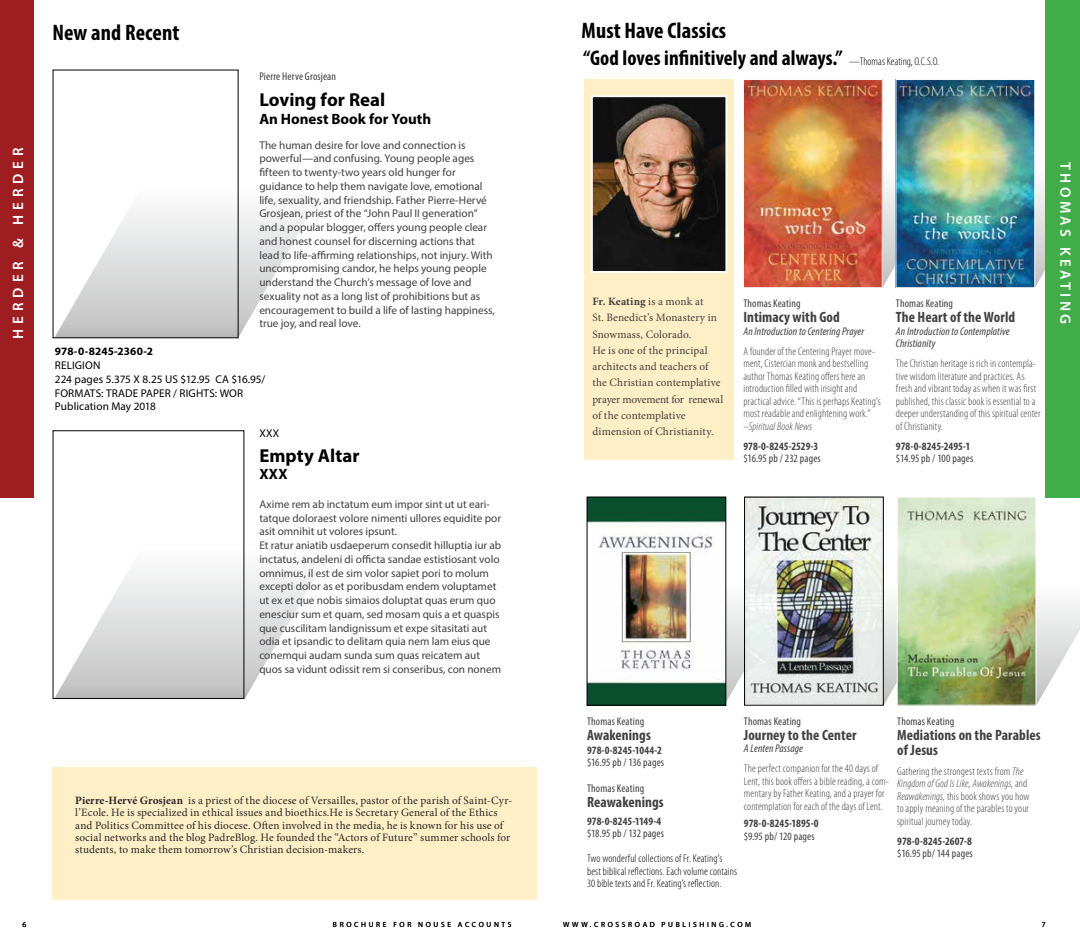
<style>
.page{position:relative;width:1080px;height:945px;background:#fff}
.page>*{position:absolute;margin:0;border:0;box-sizing:border-box;transform-origin:0 0}
.t1{font:700 condensed 22.5px "Myriad Pro";letter-spacing:.005em;color:#000}
.t2{font:700 condensed 21.25px "Myriad Pro";letter-spacing:.005em;color:#000}
.t3{font:700 18.75px "Myriad Pro";color:#000}
.t4{font:700 condensed 15px/15px "Myriad Pro";letter-spacing:.005em;color:#414042}
.t5{font:700 15px "Myriad Pro";color:#000}
.t6{font:600 15px "Myriad Pro";letter-spacing:.335em;color:#fff}
.t7{font:600 15px "Myriad Pro";letter-spacing:.23em;color:#fff}
.t8{font:11.25px/13.8px "Myriad Pro";color:#414042}
.t9{font:300 condensed 11.25px/12.5px "Myriad Pro";letter-spacing:.01em;color:#414042}
.t10{font:11.25px/12.5px "Minion Pro";letter-spacing:.01em;color:#292829}
.t11{font:condensed 11.25px "Myriad Pro";letter-spacing:.01em;color:#414042}
.t12{font:11.25px/16.2px "Minion Pro";letter-spacing:.005em;color:#414042}
.t13{font:300 condensed 11.25px/12.5px "Myriad Pro";letter-spacing:.01em;color:#000}
.t14{font:700 condensed 11.25px "Myriad Pro";color:#414042}
.t15{font:11.25px/13.8px "Myriad Pro";letter-spacing:.01em;color:#000}
.t16{font:italic condensed 11.25px/12.5px "Myriad Pro";letter-spacing:.01em;color:#414042}
.t17{font:700 11.25px "Myriad Pro";letter-spacing:.005em;color:#000}
.t18{font:7.5px "Myriad Pro";letter-spacing:.355em;color:#000}
.s1{font-weight:300;font-size:11.25px}
.s2{font-weight:700}
.s3{font-style:italic}
</style>
<div class="page">
<svg style="left:55px;top:188px;width:257px;height:150px"></svg>
<svg style="left:55px;top:549px;width:263px;height:149px"></svg>
<div style="left:0;top:0;width:34px;height:498px;background:#9e1d20"></div>
<div style="left:53px;top:767px;width:484px;height:133px;background:#ffefc6"></div>
<div style="left:1046px;top:0;width:34px;height:498px;background:#41ad49"></div>
<div style="left:585px;top:79px;width:149px;height:380px;background:#ffefc6"></div>
<svg style="left:882px;top:167px;width:164px;height:120px"></svg>
<svg style="left:586px;top:585px;width:494px;height:120px"></svg>
<img style="left:589px;top:499px;width:135px;height:204px">
<div style="left:587px;top:497px;width:139px;height:208px;border:1px solid #000"></div>
<img style="left:746px;top:499px;width:135px;height:204px">
<div style="left:744px;top:497px;width:139px;height:208px;border:1px solid #000"></div>
<img style="left:899px;top:499px;width:135px;height:204px">
<div style="left:897px;top:497px;width:139px;height:208px;border:1px solid #fff"></div>
<img style="left:594px;top:98px;width:130px;height:172px">
<div style="left:591px;top:95px;width:136px;height:178px;border:2px solid #fff"></div>
<img style="left:745px;top:81px;width:135px;height:205px">
<div style="left:743px;top:79px;width:139px;height:209px;border:1px solid #fff"></div>
<img style="left:898px;top:81px;width:135px;height:205px">
<div style="left:896px;top:79px;width:139px;height:209px;border:1px solid #fff"></div>
<h3 class="t6" style="left:9px;top:339px;width:193px;rotate:-90deg">HERDER &amp; HERDER</h3>
<h1 class="t1" style="left:53px;top:18px;width:129px">New and Recent</h1>
<p class="t11" style="left:259px;top:70px;width:78px">Pierre Herve Grosjean</p>
<h3 class="t3" style="left:259px;top:87px;width:127px">Loving for Real</h3>
<h3 class="t5" style="left:259px;top:109px;width:173px">An Honest Book for Youth</h3>
<p class="t8" style="left:259px;top:138px;width:237px">The human desire for love and connection is powerful—and confusing. Young people ages fifteen to twenty-two years old hunger for guidance to help them navigate love, emotional life, sexuality, and friendship. Father Pierre-Hervé Grosjean, priest of the “John Paul II generation” and a popular blogger, offers young people clear and honest counsel for discerning actions that lead to life-affirming relationships, not injury. With uncompromising candor, he helps young people understand the Church’s message of love and sexuality not as a long list of prohibitions but as encouragement to build a life of lasting happiness, true joy, and real love.</p>
<p class="t17" style="left:55px;top:344px;width:100px">978-0-8245-2360-2</p>
<p class="t15" style="left:55px;top:358px;width:212px">RELIGION<br>224 pages 5.375 X 8.25 US $12.95 CA $16.95/<br>FORMATS: TRADE PAPER / RIGHTS: WOR<br>Publication May 2018</p>
<p class="t15" style="left:259px;top:426px;width:21px">XXX</p>
<h3 class="t3" style="left:259px;top:443px;width:102px">Empty Altar</h3>
<h3 class="t5" style="left:259px;top:464px;width:30px">XXX</h3>
<p class="t8" style="left:259px;top:497px;width:243px">Axime rem ab inctatum eum impor sint ut ut eari&shy;tatque doloraest volore nimenti ullores equidite por asit omnihit ut volores ipsunt.<br>Et ratur aniatib usdaeperum consedit hilluptia iur ab inctatus, andeleni di officta sandae estistiosant volo omnimus, il est de sim volor sapiet pori to molum excepti dolor as et poribusdam endem voluptamet ut ex et que nobis simaios doluptat quas erum quo enesciur sum et quam, sed mosam quis a et quaspis que cuscilitam landignissum et expe sitasitati aut odia et ipsandic to delitam quia nem lam eius que conemqui audam sunda sum quas reicatem aut quos sa vidunt odissit rem si conseribus, con nonem</p>
<h1 class="t1" style="left:582px;top:16px;width:146px">Must Have Classics</h1>
<h2 class="t2" style="left:583px;top:45px;width:357px">“God loves infinitively and always.” <span class="s1">—Thomas Keating, O.C.S.O.</span></h2>
<p class="t12" style="left:592px;top:294px;width:132px"><span class="s2">Fr. Keating</span> is a monk at<br>St. Benedict’s Monastery in<br>Snowmass, Colorado.<br>He is one of the principal architects and teachers of the Christian contemplative prayer movement for renewal of the contemplative dimension of Christianity.</p>
<p class="t11" style="left:743px;top:297px;width:59px">Thomas Keating</p>
<h3 class="t4" style="left:743px;top:310px;width:98px">Intimacy with God</h3>
<p class="t16" style="left:743px;top:325px;width:122px">An Introduction to Centering Prayer</p>
<p class="t9" style="left:743px;top:345px;width:139px">A founder of the Centering Prayer move&shy;ment, Cistercian monk and bestselling author Thomas Keating offers here an introduction filled with insight and practical advice. “This is perhaps Keating’s most readable and enlightening work.” –<span class="s3">Spiritual Book News</span></p>
<p class="t14" style="left:743px;top:439px;width:76px">978-0-8245-2529-3</p>
<p class="t11" style="left:743px;top:452px;width:79px">$16.95 pb / 232 pages</p>
<p class="t11" style="left:896px;top:297px;width:59px">Thomas Keating</p>
<h3 class="t4" style="left:896px;top:310px;width:121px">The Heart of the World</h3>
<p class="t16" style="left:896px;top:325px;width:115px">An Introduction to Contemplative<br>Christianity</p>
<p class="t9" style="left:896px;top:358px;width:146px">The Christian heritage is rich in contempla&shy;tive wisdom literature and practices. As fresh and vibrant today as when it was first published, this classic book is essential to a deeper understanding of this spiritual center of Christianity.</p>
<p class="t14" style="left:896px;top:439px;width:76px">978-0-8245-2495-1</p>
<p class="t11" style="left:896px;top:452px;width:79px">$14.95 pb / 100 pages</p>
<h3 class="t7" style="left:1075px;top:162px;width:164px;rotate:90deg">Th omas Keating</h3>
<p class="t10" style="left:75px;top:794px;width:439px"><span class="s2">Pierre-Hervé Grosjean</span> is a priest of the diocese of Versailles, pastor of the parish of Saint-Cyr&shy;l’Ecole. He is specialized in ethical issues and bioethics.He is Secretary General of the Ethics and Politics Committee of his diocese. Often involved in the media, he is known for his use of social networks and the blog PadreBlog. He founded the “Actors of Future” summer schools for students, to make them tomorrow’s Christian decision-makers.</p>
<p class="t11" style="left:744px;top:714px;width:59px">Thomas Keating</p>
<h3 class="t4" style="left:744px;top:727px;width:114px">Journey to the Center</h3>
<p class="t16" style="left:744px;top:742px;width:60px">A Lenten Passage</p>
<p class="t9" style="left:744px;top:763px;width:147px">The perfect companion for the 40 days of Lent, this book offers a bible reading, a com&shy;mentary by Father Keating, and a prayer for contemplation for each of the days of Lent.</p>
<p class="t14" style="left:744px;top:817px;width:76px">978-0-8245-1895-0</p>
<p class="t11" style="left:744px;top:829px;width:72px">$9.95 pb/ 120 pages</p>
<p class="t11" style="left:587px;top:714px;width:59px">Thomas Keating</p>
<h3 class="t4" style="left:587px;top:727px;width:65px">Awakenings</h3>
<p class="t14" style="left:587px;top:743px;width:76px">978-0-8245-1044-2</p>
<p class="t11" style="left:587px;top:756px;width:79px">$16.95 pb / 136 pages</p>
<p class="t11" style="left:587px;top:782px;width:59px">Thomas Keating</p>
<h3 class="t4" style="left:587px;top:795px;width:78px">Reawakenings</h3>
<p class="t14" style="left:587px;top:814px;width:76px">978-0-8245-1149-4</p>
<p class="t11" style="left:587px;top:827px;width:79px">$18.95 pb / 132 pages</p>
<p class="t13" style="left:587px;top:853px;width:152px">Two wonderful collections of Fr. Keating’s best biblical reflections. Each volume contains<br>30 bible texts and Fr. Keating’s reflection.</p>
<p class="t11" style="left:897px;top:714px;width:59px">Thomas Keating</p>
<h3 class="t4" style="left:897px;top:727px;width:145px">Mediations on the Parables of Jesus</h3>
<p class="t9" style="left:897px;top:765px;width:134px">Gathering the strongest texts from <span class="s3">The Kingdom of God Is Like, Awakenings,</span> and <span class="s3">Reawakenings,</span> this book shows you how to apply meaning of the parables to your spiritual journey today.</p>
<p class="t14" style="left:897px;top:834px;width:76px">978-0-8245-2607-8</p>
<p class="t11" style="left:897px;top:847px;width:77px">$16.95 pb/ 144 pages</p>
<p class="t18" style="left:22px;top:919px;width:5px">6</p>
<p class="t18" style="left:333px;top:919px;width:54px">BROCHURE</p>
<p class="t18" style="left:393px;top:919px;width:120px">FOR NOUSE ACCOUNTS</p>
<p class="t18" style="left:563px;top:919px;width:190px">WWW.CROSSROAD PUBLISHING.COM</p>
<p class="t18" style="left:1042px;top:919px;width:5px">7</p>
</div>
